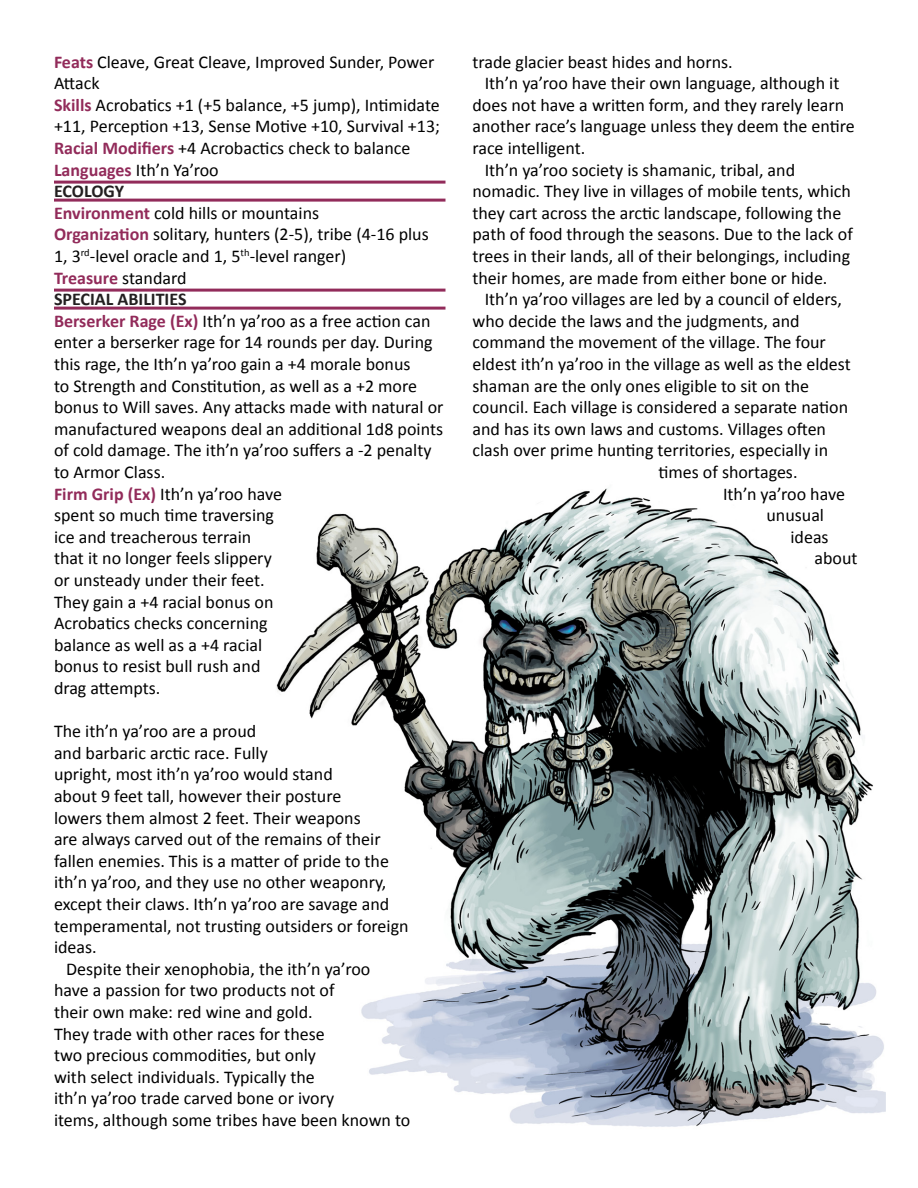
<style>
.page{position:relative;width:918px;height:1188px;background:#fff}
.page>*{position:absolute;margin:0;border:0;box-sizing:border-box;transform-origin:0 0}
.t1{font:18px/21.6px "Calibri";color:#000}
.Double_Bar{font:700 18px "Calibri";color:#231f20}
.t2{font:700 18px "Calibri";color:#922b5a}
.s1{font-weight:700;color:#922b5a}
.s2{font-weight:400;color:#000}
</style>
<div class="page">
<hr style="left:54px;top:181px;width:392px;height:3px;background:#922b5a">
<hr style="left:54px;top:199px;width:392px;height:3px;background:#922b5a">
<hr style="left:54px;top:289px;width:392px;height:3px;background:#922b5a">
<hr style="left:54px;top:307px;width:392px;height:3px;background:#922b5a">
<img style="left:276px;top:488px;width:610px;height:639px">
<p class="t1" style="left:54px;top:51px;width:382px"><span class="s1">Feats</span> Cleave, Great Cleave, Improved Sunder, Power<br>Attack</p>
<p class="t1" style="left:54px;top:94px;width:387px;text-align:justify"><span class="s1">Skills</span> Acrobatics +1 (+5 balance, +5 jump), Intimidate +11, Perception +13, Sense Motive +10, Survival +13; <span class="s1">Racial Modifiers</span> +4 Acrobactics check to balance</p>
<p class="t1" style="left:54px;top:159px;width:166px"><span class="s1">Languages</span> Ith’n Ya’roo</p>
<p class="Double_Bar" style="left:54px;top:180px;width:72px">ECOLOGY</p>
<p class="t1" style="left:54px;top:202px;width:267px"><span class="s1">Environment</span> cold hills or mountains</p>
<p class="t1" style="left:54px;top:224px;width:376px"><span class="s1">Organization</span> solitary, hunters (2-5), tribe (4-16 plus<br>1, 3<sup>rd</sup>-level oracle and 1, 5<sup>th</sup>-level ranger)</p>
<p class="t2" style="left:54px;top:266px;width:134px">Treasure <span class="s2">standard</span></p>
<p class="Double_Bar" style="left:54px;top:288px;width:134px">SPECIAL ABILITIES</p>
<p class="t1" style="left:54px;top:310px;width:391px"><span class="s1">Berserker Rage (Ex)</span> Ith’n ya’roo as a free action can enter a berserker rage for 14 rounds per day. During this rage, the Ith’n ya’roo gain a +4 morale bonus<br>to Strength and Constitution, as well as a +2 more bonus to Will saves. Any attacks made with natural or manufactured weapons deal an additional 1d8 points of cold damage. The ith’n ya’roo suffers a -2 penalty to Armor Class.</p>
<p class="t1" style="left:54px;top:483px;width:230px"><span class="s1">Firm Grip (Ex)</span> Ith’n ya’roo have spent so much time traversing ice and treacherous terrain that it no longer feels slippery or unsteady under their feet.<br>They gain a +4 racial bonus on<br>Acrobatics checks concerning balance as well as a +4 racial bonus to resist bull rush and drag attempts.</p>
<p class="t1" style="left:54px;top:720px;width:356px">The ith’n ya’roo are a proud<br>and barbaric arctic race. Fully<br>upright, most ith’n ya’roo would stand<br>about 9 feet tall, however their posture<br>lowers them almost 2 feet. Their weapons<br>are always carved out of the remains of their fallen enemies. This is a matter of pride to the ith’n ya’roo, and they use no other weaponry, except their claws. Ith’n ya’roo are savage and temperamental, not trusting outsiders or foreign ideas.</p>
<p class="t1" style="left:54px;top:958px;width:358px;text-indent:12px">Despite their xenophobia, the ith’n ya’roo<br>have a passion for two products not of<br>their own make: red wine and gold.<br>They trade with other races for these<br>two precious commodities, but only<br>with select individuals. Typically the<br>ith’n ya’roo trade carved bone or ivory<br>items, although some tribes have been known to</p>
<p class="t1" style="left:472px;top:51px;width:262px">trade glacier beast hides and horns.</p>
<p class="t1" style="left:472px;top:72px;width:384px;text-indent:12px">Ith’n ya’roo have their own language, although it does not have a written form, and they rarely learn another race’s language unless they deem the entire race intelligent.</p>
<p class="t1" style="left:472px;top:159px;width:382px;text-indent:12px">Ith’n ya’roo society is shamanic, tribal, and nomadic. They live in villages of mobile tents, which they cart across the arctic landscape, following the path of food through the seasons. Due to the lack of trees in their lands, all of their belongings, including their homes, are made from either bone or hide.</p>
<p class="t1" style="left:485px;top:288px;width:359px">Ith’n ya’roo villages are led by a council of elders,</p>
<p class="t1" style="left:472px;top:310px;width:329px">who decide the laws and the judgments, and</p>
<p class="t1" style="left:472px;top:332px;width:355px">command the movement of the village. The four</p>
<p class="t1" style="left:472px;top:353px;width:380px">eldest ith’n ya’roo in the village as well as the eldest</p>
<p class="t1" style="left:472px;top:375px;width:338px">shaman are the only ones eligible to sit on the</p>
<p class="t1" style="left:472px;top:396px;width:377px">council. Each village is considered a separate nation</p>
<p class="t1" style="left:472px;top:418px;width:355px">and has its own laws and customs. Villages often</p>
<p class="t1" style="left:472px;top:440px;width:357px">clash over prime hunting territories, especially in</p>
<p class="t1" style="left:658px;top:461px;width:141px">times of shortages.</p>
<p class="t1" style="left:723px;top:483px;width:123px">Ith’n ya’roo have</p>
<p class="t1" style="left:766px;top:504px;width:59px">unusual</p>
<p class="t1" style="left:790px;top:526px;width:40px">ideas</p>
<p class="t1" style="left:814px;top:548px;width:45px">about</p>
</div>
